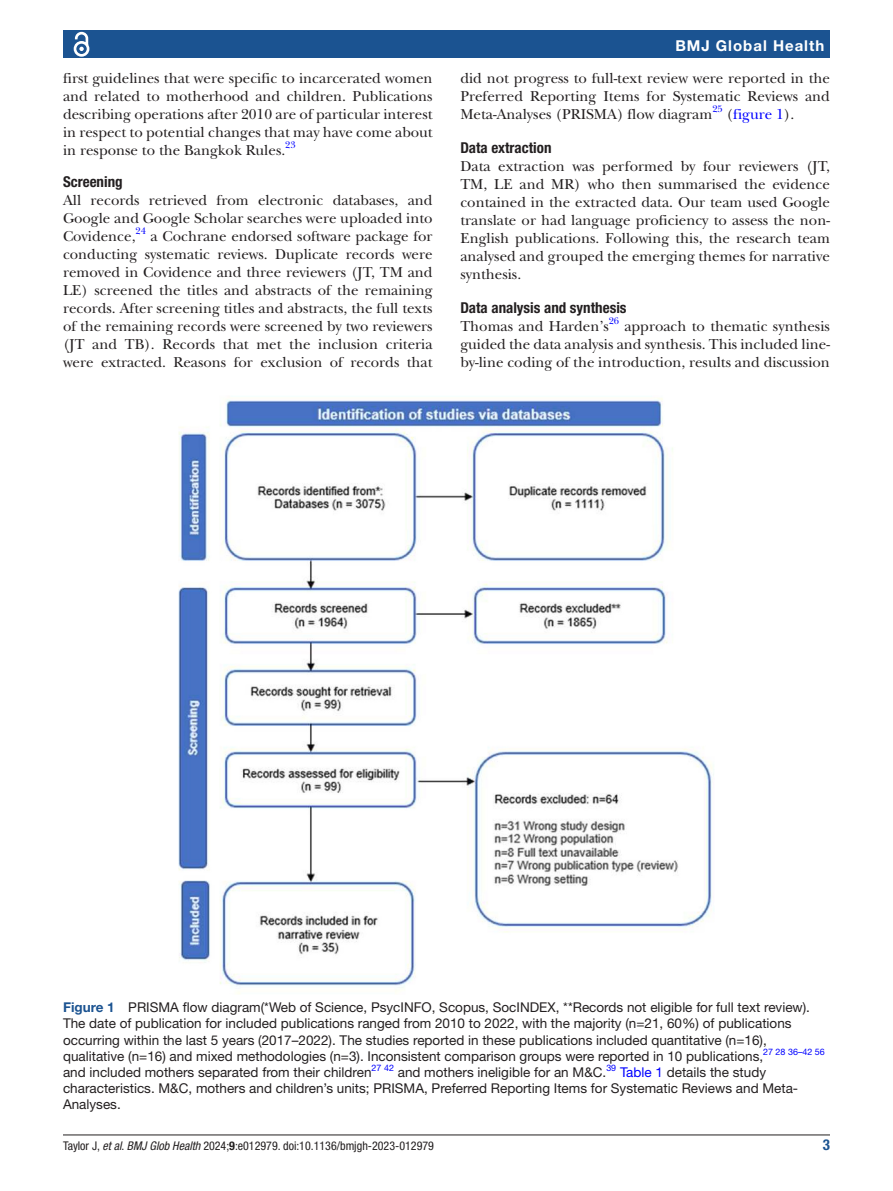
<style>
.page{position:relative;width:893px;height:1191px;background:#fff}
.page>*{position:absolute;margin:0;border:0;box-sizing:border-box;transform-origin:0 0}
.t1{font:15px/18px "New Baskerville";color:#231f20;text-align:justify}
.t2{font:700 condensed 15px "Helvetica Neue LT Std";color:#231f20}
.t3{font:700 15px "Helvetica Neue LT Std";letter-spacing:.065em;color:#fff}
.t4{font:15px "New Baskerville";color:#00f}
.t5{font:700 condensed 15px "Helvetica Neue LT Std";color:#1b5391}
.t6{font:13.5px/16.2px "Helvetica Neue LT Std";color:#231f20}
.t7{font:condensed 12px "Helvetica Neue LT Std";color:#231f20}
.t8{font:9.9px "New Baskerville";color:#00f}
.t9{font:9px "Helvetica Neue LT Std";color:#00f}
.s1{color:#231f20}
.s2{font-weight:700;color:#1b5391}
.s3{color:#00f}
.s4{font-style:italic}
.s5{font-weight:700}
</style>
<div class="page">
<hr style="left:63px;top:1134px;width:767px;height:1px;background:#231f20">
<div style="left:63px;top:31px;width:767px;height:27px;background:#1b5391"></div>
<svg style="left:73px;top:31px;width:17px;height:26px"></svg>
<img style="left:178px;top:398px;width:536px;height:596px">
<p class="t1" style="left:63px;top:69px;width:371px">first guidelines that were specific to incarcerated women and related to motherhood and children. Publications describing operations after 2010 are of particular interest in respect to potential changes that may have come about in response to the Bangkok Rules.</p>
<p class="t8" style="left:285px;top:139px;width:12px">23</p>
<p class="t2" style="left:63px;top:172px;width:61px">Screening</p>
<p class="t1" style="left:63px;top:191px;width:371px">All records retrieved from electronic databases, and Google and Google Scholar searches were uploaded into Covidence,</p>
<p class="t8" style="left:136px;top:225px;width:12px">24</p>
<p class="t1" style="left:63px;top:227px;width:371px;text-indent:88px">a Cochrane endorsed software package for conducting systematic reviews. Duplicate records were removed in Covidence and three reviewers (JT, TM and LE) screened the titles and abstracts of the remaining records. After screening titles and abstracts, the full texts of the remaining records were screened by two reviewers (JT and TB). Records that met the inclusion criteria were extracted. Reasons for exclusion of records that</p>
<p class="t3" style="left:675px;top:36px;width:150px">BMJ Global Health</p>
<p class="t1" style="left:460px;top:69px;width:371px">did not progress to full-text review were reported in the Preferred Reporting Items for Systematic Reviews and Meta-Analyses (PRISMA) flow diagram</p>
<p class="t8" style="left:712px;top:103px;width:12px">25</p>
<p class="t4" style="left:727px;top:105px;width:69px"><span class="s1">(</span>figure 1<span class="s1">).</span></p>
<p class="t2" style="left:460px;top:138px;width:93px">Data extraction</p>
<p class="t1" style="left:460px;top:157px;width:371px">Data extraction was performed by four reviewers (JT, TM, LE and MR) who then summarised the evidence contained in the extracted data. Our team used Google translate or had language proficiency to assess the non-English publications. Following this, the research team analysed and grouped the emerging themes for narrative synthesis.</p>
<p class="t2" style="left:460px;top:298px;width:168px">Data analysis and synthesis</p>
<p class="t1" style="left:460px;top:317px;width:150px">Thomas and Harden’s</p>
<p class="t8" style="left:609px;top:315px;width:12px">26</p>
<p class="t1" style="left:460px;top:317px;width:371px;text-indent:164px">approach to thematic synthesis guided the data analysis and synthesis. This included line&shy;by-line coding of the introduction, results and discussion</p>
<p class="t6" style="left:63px;top:999px;width:763px"><span class="s2">Figure 1</span> PRISMA flow diagram(*Web of Science, PsycINFO, Scopus, SocINDEX, **Records not eligible for full text review).<br>The date of publication for included publications ranged from 2010 to 2022, with the majority (n=21, 60%) of publications occurring within the last 5 years (2017–2022). The studies reported in these publications included quantitative (n=16), qualitative (n=16) and mixed methodologies (n=3). Inconsistent comparison groups were reported in 10 publications,<sup>27</sup> <sup>28</sup> <sup>36–42</sup> <sup>56 </sup>and included mothers separated from their children</p>
<p class="t9" style="left:372px;top:1062px;width:24px">27 42</p>
<p class="t6" style="left:398px;top:1064px;width:210px">and mothers ineligible for an M&amp;C.</p>
<p class="t9" style="left:606px;top:1062px;width:11px">39</p>
<p class="t6" style="left:63px;top:1064px;width:737px;text-indent:557px"><span class="s3">Table 1</span> details the study characteristics. M&amp;C, mothers and children’s units; PRISMA, Preferred Reporting Items for Systematic Reviews and Meta-<br>Analyses.</p>
<p class="t7" style="left:63px;top:1138px;width:372px">Taylor J, <span class="s4">et al</span>. <span class="s4">BMJ Glob Health</span> 2024;<span class="s5">9</span>:e012979. doi:10.1136/bmjgh-2023-012979</p>
<p class="t5" style="left:823px;top:1135px;width:9px">3</p>
</div>
